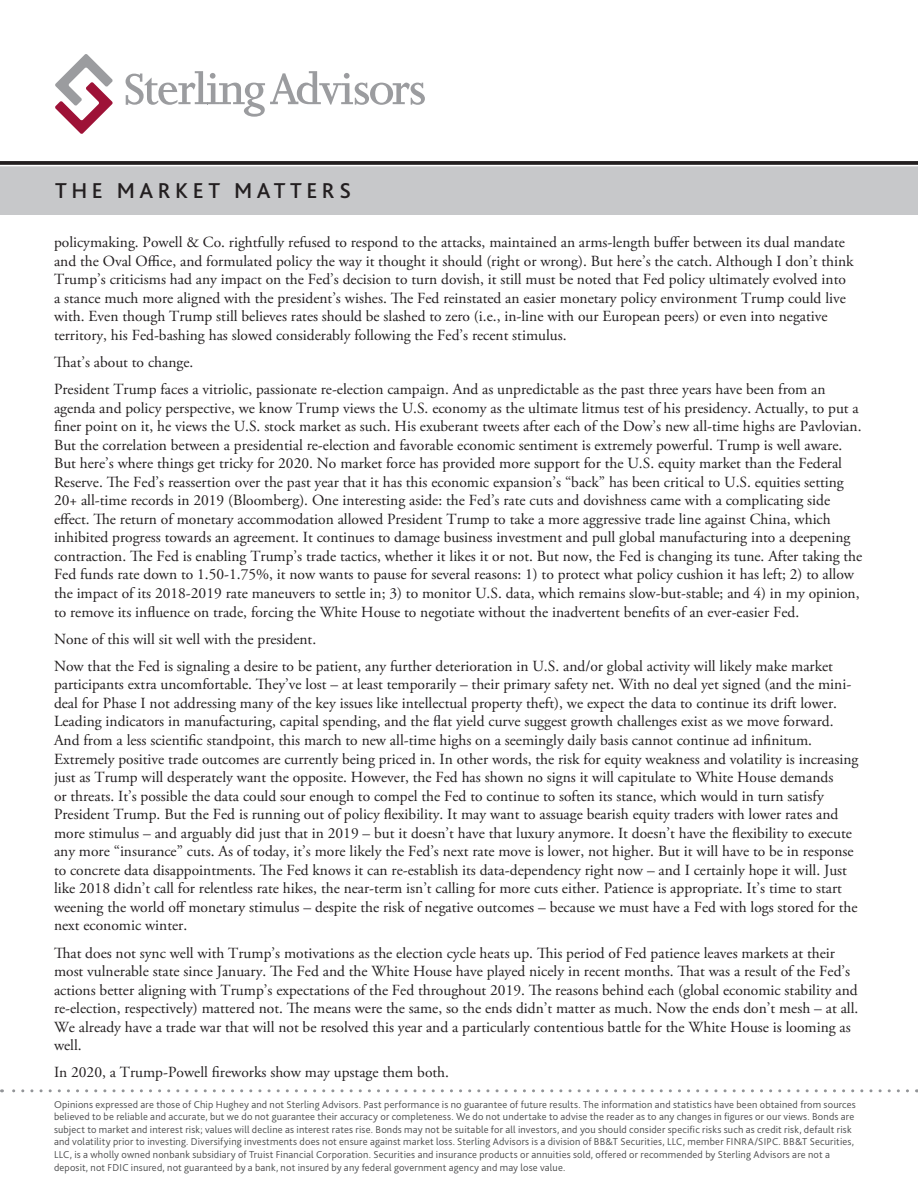
<style>
.page{position:relative;width:918px;height:1188px;background:#fff}
.page>*{position:absolute;margin:0;border:0;box-sizing:border-box;transform-origin:0 0}
.t1{font:500 22.5px "Bliss 2";letter-spacing:.2em;color:#231f20}
.t2{font:15.45px/18.6px "Adobe Garamond Pro";color:#231f20}
.t3{font:300 10.5px/12.6px "Bliss 2";letter-spacing:.015em;color:#4b4c4d}
</style>
<div class="page">
<div style="left:0;top:166px;width:918px;height:49px;background:#c7c8ca"></div>
<svg style="left:0;top:161px;width:918px;height:4px;background:#302c2d"></svg>
<svg style="left:2px;top:1089px;width:906px;height:3px"></svg>
<svg style="left:55px;top:54px;width:58px;height:80px"></svg>
<svg style="left:126px;top:71px;width:299px;height:46px"></svg>
<h1 class="t1" style="left:55px;top:176px;width:297px">THE MARKET MATTERS</h1>
<p class="t2" style="left:54px;top:233px;width:801px">policymaking. Powell &amp; Co. rightfully refused to respond to the attacks, maintained an arms-length buffer between its dual mandate and the Oval Office, and formulated policy the way it thought it should (right or wrong). But here’s the catch. Although I don’t think Trump’s criticisms had any impact on the Fed’s decision to turn dovish, it still must be noted that Fed policy ultimately evolved into a stance much more aligned with the president’s wishes. The Fed reinstated an easier monetary policy environment Trump could live with. Even though Trump still believes rates should be slashed to zero (i.e., in-line with our European peers) or even into negative territory, his Fed-bashing has slowed considerably following the Fed’s recent stimulus.</p>
<p class="t2" style="left:54px;top:349px;width:773px;line-height:27.2px">That’s about to change.<br>President Trump faces a vitriolic, passionate re-election campaign. And as unpredictable as the past three years have been from an</p>
<p class="t2" style="left:54px;top:399px;width:810px">agenda and policy perspective, we know Trump views the U.S. economy as the ultimate litmus test of his presidency. Actually, to put a finer point on it, he views the U.S. stock market as such. His exuberant tweets after each of the Dow’s new all-time highs are Pavlovian.<br>But the correlation between a presidential re-election and favorable economic sentiment is extremely powerful. Trump is well aware.<br>But here’s where things get tricky for 2020. No market force has provided more support for the U.S. equity market than the Federal Reserve. The Fed’s reassertion over the past year that it has this economic expansion’s “back” has been critical to U.S. equities setting 20+ all-time records in 2019 (Bloomberg). One interesting aside: the Fed’s rate cuts and dovishness came with a complicating side effect. The return of monetary accommodation allowed President Trump to take a more aggressive trade line against China, which inhibited progress towards an agreement. It continues to damage business investment and pull global manufacturing into a deepening contraction. The Fed is enabling Trump’s trade tactics, whether it likes it or not. But now, the Fed is changing its tune. After taking the Fed funds rate down to 1.50-1.75%, it now wants to pause for several reasons: 1) to protect what policy cushion it has left; 2) to allow the impact of its 2018-2019 rate maneuvers to settle in; 3) to monitor U.S. data, which remains slow-but-stable; and 4) in my opinion, to remove its influence on trade, forcing the White House to negotiate without the inadvertent benefits of an ever-easier Fed.</p>
<p class="t2" style="left:54px;top:626px;width:781px;line-height:27.2px">None of this will sit well with the president.<br>Now that the Fed is signaling a desire to be patient, any further deterioration in U.S. and/or global activity will likely make market</p>
<p class="t2" style="left:54px;top:676px;width:806px">participants extra uncomfortable. They’ve lost – at least temporarily – their primary safety net. With no deal yet signed (and the mini&shy;deal for Phase I not addressing many of the key issues like intellectual property theft), we expect the data to continue its drift lower.<br>Leading indicators in manufacturing, capital spending, and the flat yield curve suggest growth challenges exist as we move forward.<br>And from a less scientific standpoint, this march to new all-time highs on a seemingly daily basis cannot continue ad infinitum.<br>Extremely positive trade outcomes are currently being priced in. In other words, the risk for equity weakness and volatility is increasing just as Trump will desperately want the opposite. However, the Fed has shown no signs it will capitulate to White House demands<br>or threats. It’s possible the data could sour enough to compel the Fed to continue to soften its stance, which would in turn satisfy President Trump. But the Fed is running out of policy flexibility. It may want to assuage bearish equity traders with lower rates and more stimulus – and arguably did just that in 2019 – but it doesn’t have that luxury anymore. It doesn’t have the flexibility to execute any more “insurance” cuts. As of today, it’s more likely the Fed’s next rate move is lower, not higher. But it will have to be in response to concrete data disappointments. The Fed knows it can re-establish its data-dependency right now – and I certainly hope it will. Just like 2018 didn’t call for relentless rate hikes, the near-term isn’t calling for more cuts either. Patience is appropriate. It’s time to start weening the world off monetary stimulus – despite the risk of negative outcomes – because we must have a Fed with logs stored for the next economic winter.</p>
<p class="t2" style="left:54px;top:944px;width:806px">That does not sync well with Trump’s motivations as the election cycle heats up. This period of Fed patience leaves markets at their most vulnerable state since January. The Fed and the White House have played nicely in recent months. That was a result of the Fed’s actions better aligning with Trump’s expectations of the Fed throughout 2019. The reasons behind each (global economic stability and re-election, respectively) mattered not. The means were the same, so the ends didn’t matter as much. Now the ends don’t mesh – at all.<br>We already have a trade war that will not be resolved this year and a particularly contentious battle for the White House is looming as well.</p>
<p class="t2" style="left:54px;top:1064px;width:397px">In 2020, a Trump-Powell fireworks show may upstage them both.</p>
<p class="t3" style="left:54px;top:1098px;width:803px">Opinions expressed are those of Chip Hughey and not Sterling Advisors. Past performance is no guarantee of future results. The information and statistics have been obtained from sources believed to be reliable and accurate, but we do not guarantee their accuracy or completeness. We do not undertake to advise the reader as to any changes in figures or our views. Bonds are subject to market and interest risk; values will decline as interest rates rise. Bonds may not be suitable for all investors, and you should consider specific risks such as credit risk, default risk and volatility prior to investing. Diversifying investments does not ensure against market loss. Sterling Advisors is a division of BB&amp;T Securities, LLC, member FINRA/SIPC. BB&amp;T Securities, LLC, is a wholly owned nonbank subsidiary of Truist Financial Corporation. Securities and insurance products or annuities sold, offered or recommended by Sterling Advisors are not a deposit, not FDIC insured, not guaranteed by a bank, not insured by any federal government agency and may lose value.</p>
</div>
